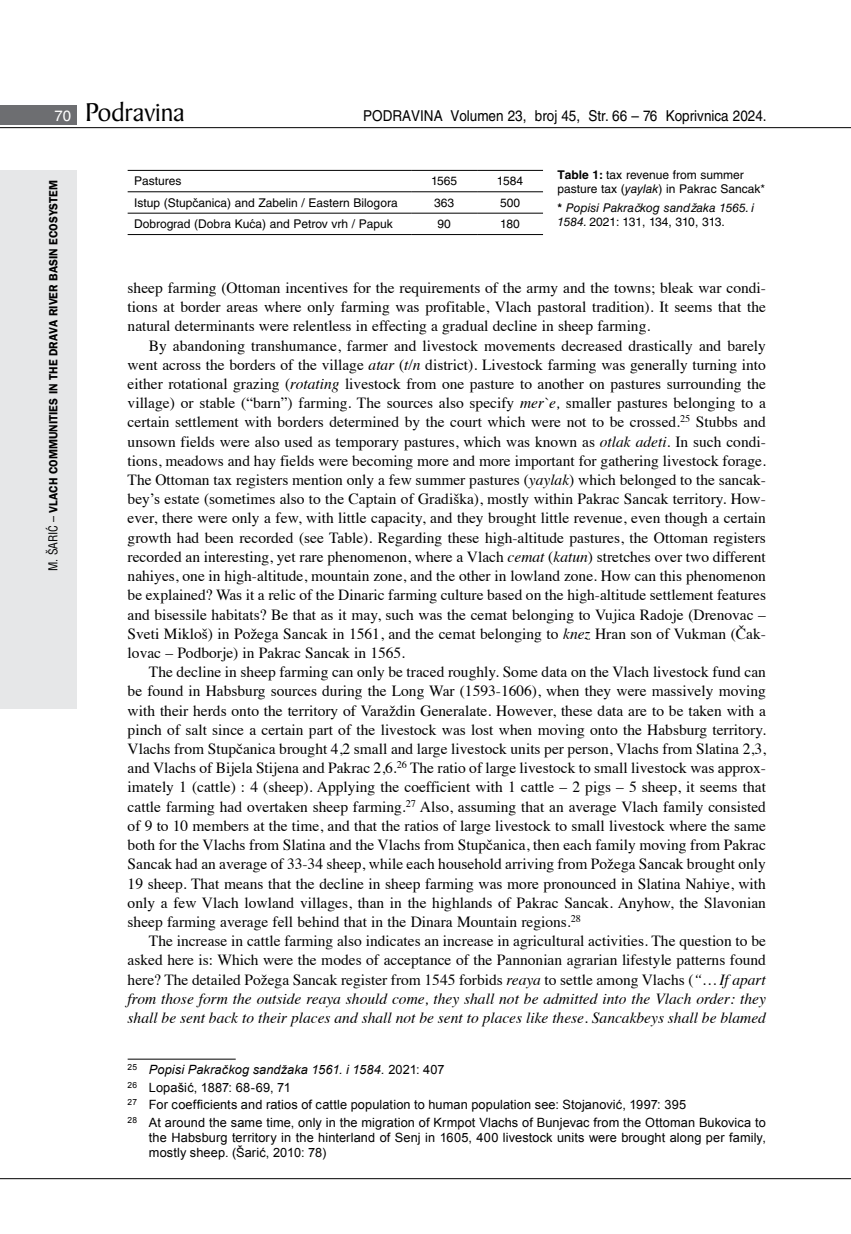
<style>
.page{position:relative;width:851px;height:1234px;background:#fff}
.page>*{position:absolute;margin:0;border:0;box-sizing:border-box;transform-origin:0 0}
.t1{font:27.6px "Baker Signet BT";color:#000}
.t2{font:15.45px/19.2px "Times";color:#000;text-align:justify}
.t3{font:15px "Helvetica LT Skin 29";color:#000;scale:.9 1}
.t4{font:12.75px/17.4px "Arial";letter-spacing:.01em;color:#000}
.t5{font:12px/14.4px "Helvetica LT Skin 29";color:#000}
.t6{font:italic 12px/14.4px "Helvetica LT Skin 29";color:#000}
.t7{font:600 12px "ITC Franklin Gothic Skin 29";letter-spacing:-.005em;color:#000;scale:.95 1}
.s1{font-family:"Helvetica LT Skin 29";font-size:15px;color:#fff}
.s2{font-family:"Helvetica LT Skin 29";font-weight:400;font-stretch:condensed}
.s3{font-weight:700}
.s4{font-style:italic}
.s5{font-weight:700;font-style:normal}
.s6{font-style:normal}
</style>
<div class="page">
<div style="left:0;top:170px;width:77px;height:538px;background:#e6e7e8"></div>
<div style="left:0;top:105px;width:77px;height:19px;background:#6d6e71"></div>
<hr style="left:0;top:127px;width:850px;height:1px;background:#000">
<hr style="left:0;top:1177px;width:850px;height:1px;background:#000">
<hr style="left:128px;top:1058px;width:108px;height:1px;background:#000">
<hr style="left:128px;top:170px;width:283px;height:1px;background:#000">
<hr style="left:411px;top:170px;width:66px;height:1px;background:#000">
<hr style="left:477px;top:170px;width:66px;height:1px;background:#000">
<hr style="left:128px;top:191px;width:283px;height:1px;background:#000">
<hr style="left:411px;top:191px;width:66px;height:1px;background:#000">
<hr style="left:477px;top:191px;width:66px;height:1px;background:#000">
<hr style="left:128px;top:213px;width:283px;height:1px;background:#000">
<hr style="left:411px;top:213px;width:66px;height:1px;background:#000">
<hr style="left:477px;top:213px;width:66px;height:1px;background:#000">
<hr style="left:128px;top:234px;width:283px;height:1px;background:#000">
<hr style="left:411px;top:234px;width:66px;height:1px;background:#000">
<hr style="left:477px;top:234px;width:66px;height:1px;background:#000">
<h1 class="t1" style="left:55px;top:95px;width:131px"><span class="s1">70</span> Podravina</h1>
<p class="t3" style="left:363px;top:107px;width:450px">PODRAVINA Volumen 23, broj 45, Str. 66 – 76 Koprivnica 2024.</p>
<p class="t7" style="left:46px;top:570px;width:412px;rotate:-90deg"><span class="s2">M. ŠARIĆ –</span> VLACH COMMUNITIES IN THE DRAVA RIVER BASIN ECOSYSTEM</p>
<p class="t5" style="left:134px;top:174px;width:49px">Pastures</p>
<p class="t5" style="left:431px;top:174px;width:28px">1565</p>
<p class="t5" style="left:497px;top:174px;width:28px">1584</p>
<p class="t5" style="left:134px;top:195px;width:265px">Istup (Stupčanica) and Zabelin / Eastern Bilogora</p>
<p class="t5" style="left:434px;top:195px;width:22px">363</p>
<p class="t5" style="left:500px;top:195px;width:22px">500</p>
<p class="t5" style="left:134px;top:217px;width:260px">Dobrograd (Dobra Kuća) and Petrov vrh / Papuk</p>
<p class="t5" style="left:437px;top:217px;width:15px">90</p>
<p class="t5" style="left:500px;top:217px;width:21px">180</p>
<p class="t5" style="left:557px;top:167px;width:209px"><span class="s3">Table 1:</span> tax revenue from summer pasture tax (<span class="s4">yaylak</span>) in Pakrac Sancak*</p>
<p class="t6" style="left:557px;top:200px;width:198px"><span class="s5">*</span> Popisi Pakračkog sandžaka 1565. i<br>1584. <span class="s6">2021: 131, 134, 310, 313.</span></p>
<p class="t2" style="left:128px;top:277px;width:639px">sheep farming (Ottoman incentives for the requirements of the army and the towns; bleak war condi&shy;tions at border areas where only farming was profitable, Vlach pastoral tradition). It seems that the natural determinants were relentless in effecting a gradual decline in sheep farming.</p>
<p class="t2" style="left:128px;top:334px;width:639px;text-indent:21px">By abandoning transhumance, farmer and livestock movements decreased drastically and barely went across the borders of the village <span class="s4">atar</span> (<span class="s4">t/n</span> district). Livestock farming was generally turning into either rotational grazing (<span class="s4">rotating</span> livestock from one pasture to another on pastures surrounding the village) or stable (“barn”) farming. The sources also specify <span class="s4">mer`e,</span> smaller pastures belonging to a certain settlement with borders determined by the court which were not to be crossed.<sup>25</sup> Stubbs and unsown fields were also used as temporary pastures, which was known as <span class="s4">otlak adeti.</span> In such condi&shy;tions, meadows and hay fields were becoming more and more important for gathering livestock forage.<br>The Ottoman tax registers mention only a few summer pastures (<span class="s4">yaylak</span>) which belonged to the sancak&shy;bey’s estate (sometimes also to the Captain of Gradiška), mostly within Pakrac Sancak territory. How&shy;ever, there were only a few, with little capacity, and they brought little revenue, even though a certain growth had been recorded (see Table). Regarding these high-altitude pastures, the Ottoman registers recorded an interesting, yet rare phenomenon, where a Vlach <span class="s4">cemat</span> (<span class="s4">katun</span>) stretches over two different nahiyes, one in high-altitude, mountain zone, and the other in lowland zone. How can this phenomenon be explained? Was it a relic of the Dinaric farming culture based on the high-altitude settlement features and bisessile habitats? Be that as it may, such was the cemat belonging to Vujica Radoje (Drenovac – Sveti Mikloš) in Požega Sancak in 1561, and the cemat belonging to <span class="s4">knez</span> Hran son of Vukman (Čak&shy;lovac – Podborje) in Pakrac Sancak in 1565.</p>
<p class="t2" style="left:128px;top:661px;width:639px;text-indent:21px">The decline in sheep farming can only be traced roughly. Some data on the Vlach livestock fund can be found in Habsburg sources during the Long War (1593-1606), when they were massively moving with their herds onto the territory of Varaždin Generalate. However, these data are to be taken with a pinch of salt since a certain part of the livestock was lost when moving onto the Habsburg territory.<br>Vlachs from Stupčanica brought 4,2 small and large livestock units per person, Vlachs from Slatina 2,3, and Vlachs of Bijela Stijena and Pakrac 2,6.<sup>26</sup> The ratio of large livestock to small livestock was approx&shy;imately 1 (cattle) : 4 (sheep). Applying the coefficient with 1 cattle – 2 pigs – 5 sheep, it seems that cattle farming had overtaken sheep farming.<sup>27</sup> Also, assuming that an average Vlach family consisted of 9 to 10 members at the time, and that the ratios of large livestock to small livestock where the same both for the Vlachs from Slatina and the Vlachs from Stupčanica, then each family moving from Pakrac Sancak had an average of 33-34 sheep, while each household arriving from Požega Sancak brought only 19 sheep. That means that the decline in sheep farming was more pronounced in Slatina Nahiye, with only a few Vlach lowland villages, than in the highlands of Pakrac Sancak. Anyhow, the Slavonian sheep farming average fell behind that in the Dinara Mountain regions.<sup>28</sup></p>
<p class="t2" style="left:128px;top:929px;width:639px;text-indent:21px">The increase in cattle farming also indicates an increase in agricultural activities. The question to be asked here is: Which were the modes of acceptance of the Pannonian agrarian lifestyle patterns found here? The detailed Požega Sancak register from 1545 forbids <span class="s4">reaya</span> to settle among Vlachs (<span class="s4">“… If apart from those form the outside reaya should come, they shall not be admitted into the Vlach order: they shall be sent back to their places and shall not be sent to places like these. Sancakbeys shall be blamed</span></p>
<p class="t4" style="left:128px;top:1061px;width:639px"><sup>25</sup> <span class="s4">Popisi Pakračkog sandžaka 1561. i 1584.</span> 2021: 407<br><sup>26</sup> Lopašić, 1887: 68-69, 71<br><sup>27</sup> For coefficients and ratios of cattle population to human population see: Stojanović, 1997: 395<br><sup>28</sup> At around the same time, only in the migration of Krmpot Vlachs of Bunjevac from the Ottoman Bukovica to</p>
<p class="t4" style="left:149px;top:1129px;width:618px;line-height:15.3px">the Habsburg territory in the hinterland of Senj in 1605, 400 livestock units were brought along per family, mostly sheep. (Šarić, 2010: 78)</p>
</div>
